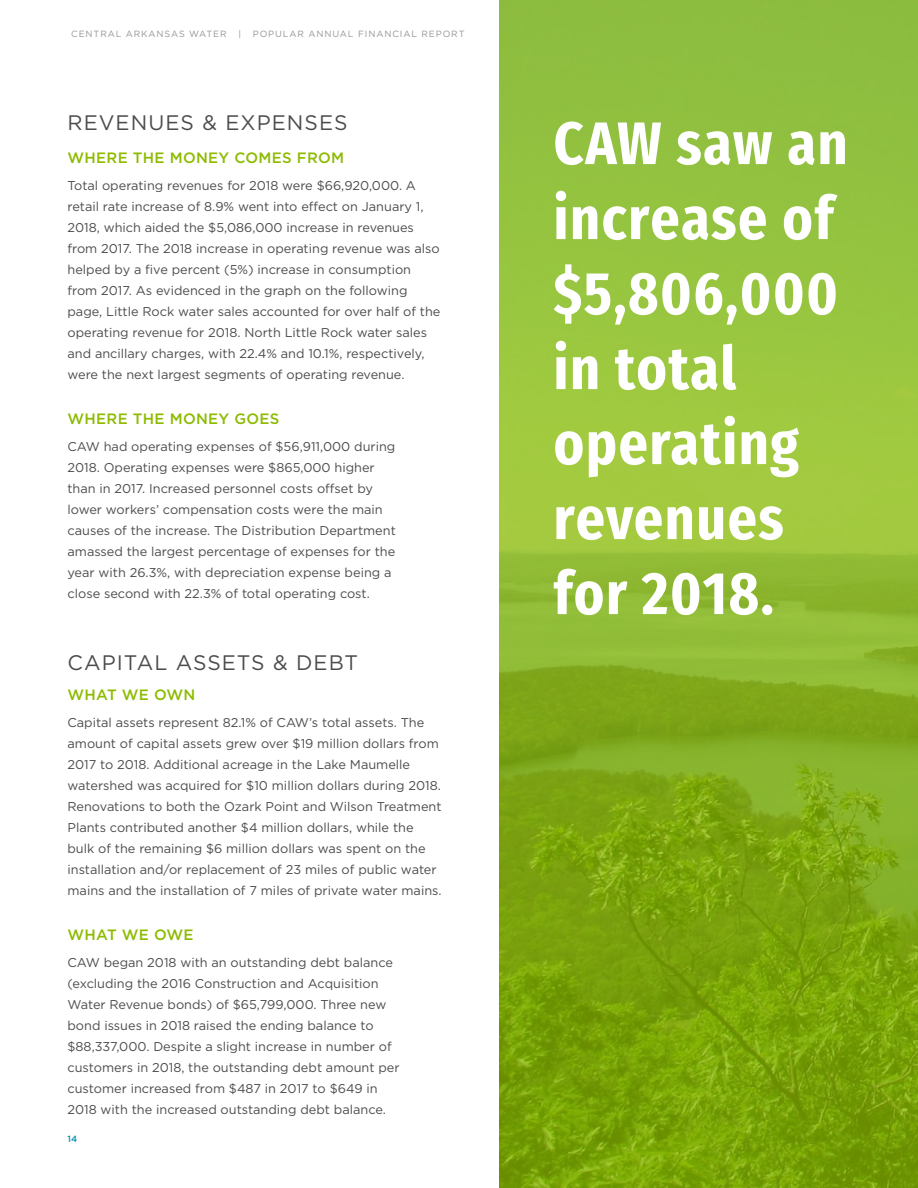
<style>
.page{position:relative;width:918px;height:1188px;background:#fff}
.page>*{position:absolute;margin:0;border:0;box-sizing:border-box;transform-origin:0 0}
.t1{font:700 60px/75px "Fira Sans Condensed";letter-spacing:.025em;color:#fff}
.t2{font:21px "Gotham";letter-spacing:.05em;color:#4b4c4d}
.t3{font:500 15px "Gotham";letter-spacing:.02em;color:#8dbb00}
.t4{font:12.75px/21px "Gotham";color:#4b4c4d}
.t5{font:9px "Gotham";letter-spacing:.1em;color:#939598}
.t6{font:500 9px "Gotham";color:#0090b4}
</style>
<div class="page">
<svg style="left:500px;top:0;width:418px;height:1188px;background:#8ab529"></svg>
<p class="t5" style="left:71px;top:28px;width:157px">CENTRAL ARKANSAS WATER</p>
<p class="t5" style="left:238px;top:28px;width:4px">|</p>
<p class="t5" style="left:253px;top:28px;width:213px">POPULAR ANNUAL FINANCIAL REPORT</p>
<p class="t2" style="left:68px;top:111px;width:282px">REVENUES &amp; EXPENSES</p>
<p class="t3" style="left:68px;top:149px;width:278px">WHERE THE MONEY COMES FROM</p>
<p class="t4" style="left:68px;top:175px;width:374px">Total operating revenues for 2018 were $66,920,000. A retail rate increase of 8.9% went into effect on January 1, 2018, which aided the $5,086,000 increase in revenues from 2017. The 2018 increase in operating revenue was also helped by a five percent (5%) increase in consumption from 2017. As evidenced in the graph on the following page, Little Rock water sales accounted for over half of the operating revenue for 2018. North Little Rock water sales and ancillary charges, with 22.4% and 10.1%, respectively, were the next largest segments of operating revenue.</p>
<p class="t3" style="left:68px;top:410px;width:214px">WHERE THE MONEY GOES</p>
<p class="t4" style="left:68px;top:436px;width:330px">CAW had operating expenses of $56,911,000 during 2018. Operating expenses were $865,000 higher than in 2017. Increased personnel costs offset by lower workers’ compensation costs were the main causes of the increase. The Distribution Department amassed the largest percentage of expenses for the year with 26.3%, with depreciation expense being a close second with 22.3% of total operating cost.</p>
<p class="t2" style="left:68px;top:651px;width:292px">CAPITAL ASSETS &amp; DEBT</p>
<p class="t3" style="left:68px;top:686px;width:129px">WHAT WE OWN</p>
<p class="t4" style="left:68px;top:712px;width:376px">Capital assets represent 82.1% of CAW’s total assets. The amount of capital assets grew over $19 million dollars from 2017 to 2018. Additional acreage in the Lake Maumelle watershed was acquired for $10 million dollars during 2018.<br>Renovations to both the Ozark Point and Wilson Treatment Plants contributed another $4 million dollars, while the bulk of the remaining $6 million dollars was spent on the installation and/or replacement of 23 miles of public water mains and the installation of 7 miles of private water mains.</p>
<p class="t3" style="left:68px;top:926px;width:128px">WHAT WE OWE</p>
<p class="t4" style="left:68px;top:952px;width:334px">CAW began 2018 with an outstanding debt balance (excluding the 2016 Construction and Acquisition Water Revenue bonds) of $65,799,000. Three new bond issues in 2018 raised the ending balance to $88,337,000. Despite a slight increase in number of customers in 2018, the outstanding debt amount per customer increased from $487 in 2017 to $649 in 2018 with the increased outstanding debt balance.</p>
<p class="t6" style="left:68px;top:1133px;width:11px">14</p>
<p class="t1" style="left:554px;top:99px;width:296px">CAW saw an increase of $5,806,000 in total operating revenues for 2018.</p>
</div>
